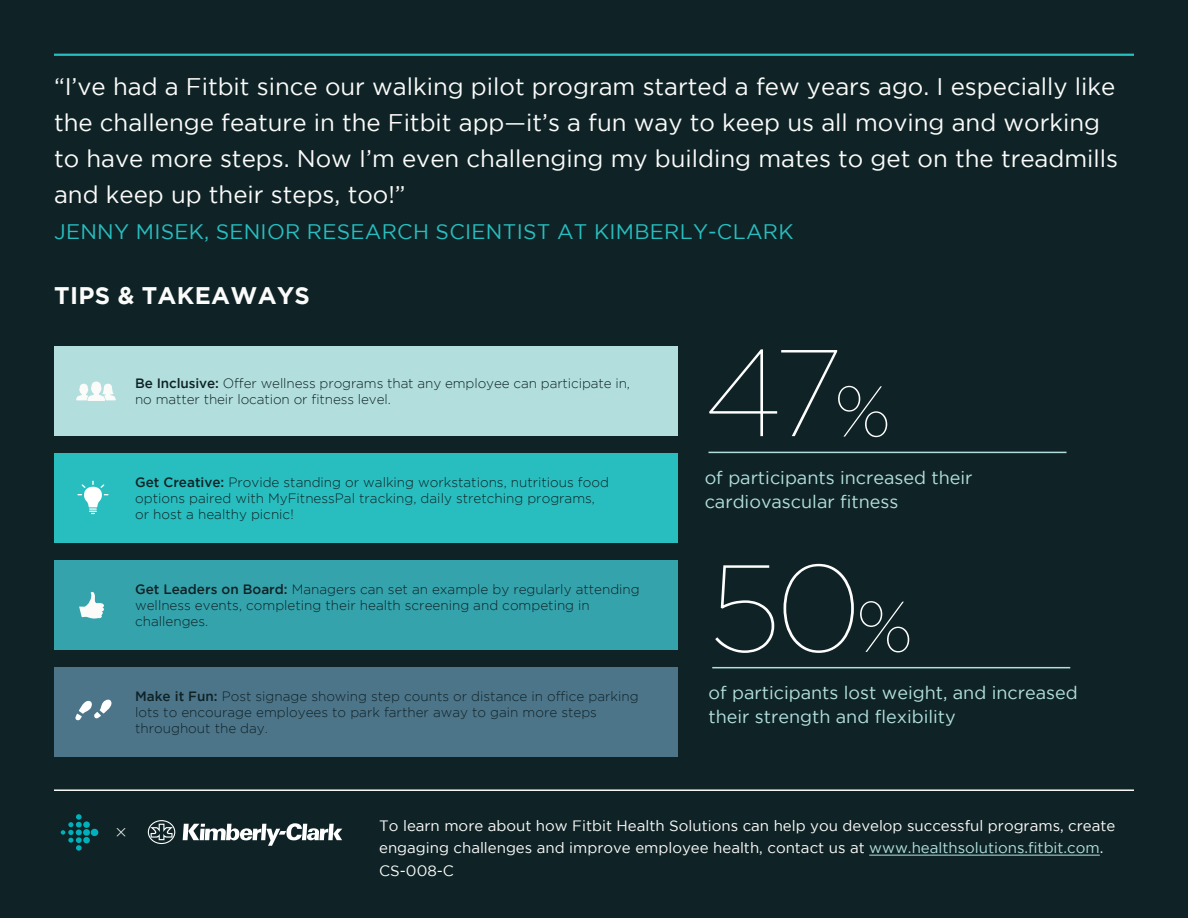
<style>
.page{position:relative;width:1188px;height:918px;background:#0f2326}
.page>*{position:absolute;margin:0;border:0;box-sizing:border-box;transform-origin:0 0}
.t1{font:100 123px "Gotham";color:#fff}
.t2{font:24px/36px "Gotham";color:#fbfbfa}
.t3{font:700 24px "Gotham";letter-spacing:.015em;color:#fbfbfa}
.t4{font:21px "Gotham";letter-spacing:.015em;color:#28bebf}
.t5{font:18px "Gotham";color:#b2dfdd}
.t6{font:15px/22.5px "Gotham";color:#fbfbfa}
.t7{font:300 13.5px/16.2px "Gotham";color:#0f2326}
.s1{font-weight:500}
.s2{font-size:71.7px}
.s3{color:#b2dfdd}
.s4{color:#fff}
</style>
<div class="page">
<hr style="left:54px;top:789px;width:1080px;height:2px;background:#fbfbfa">
<div style="left:54px;top:346px;width:624px;height:90px;background:#b2dfdd"></div>
<div style="left:54px;top:453px;width:624px;height:90px;background:#28bebf"></div>
<div style="left:54px;top:560px;width:624px;height:90px;background:#35a3ac"></div>
<div style="left:54px;top:667px;width:624px;height:90px;background:#4d758a"></div>
<hr style="left:54px;top:54px;width:1080px;height:2px;background:#28bebf">
<svg style="left:76px;top:381px;width:40px;height:20px"></svg>
<svg style="left:79px;top:591px;width:25px;height:28px"></svg>
<hr style="left:708px;top:452px;width:358px;height:1px;background:#b2dfdd">
<hr style="left:712px;top:667px;width:358px;height:1px;background:#b2dfdd">
<svg style="left:183px;top:823px;width:159px;height:23px"></svg>
<svg style="left:148px;top:820px;width:27px;height:24px"></svg>
<svg style="left:77px;top:481px;width:31px;height:33px"></svg>
<svg style="left:75px;top:699px;width:37px;height:22px"></svg>
<svg style="left:61px;top:814px;width:37px;height:37px"></svg>
<hr style="left:869px;top:855px;width:231px;height:1px;background:#b2dfdd">
<p class="t2" style="left:54px;top:68px;width:1066px">“I’ve had a Fitbit since our walking pilot program started a few years ago. I especially like the challenge feature in the Fitbit app—it’s a fun way to keep us all moving and working to have more steps. Now I’m even challenging my building mates to get on the treadmills and keep up their steps, too!”</p>
<p class="t4" style="left:54px;top:220px;width:741px">JENNY MISEK, SENIOR RESEARCH SCIENTIST AT KIMBERLY-CLARK</p>
<p class="t3" style="left:54px;top:282px;width:257px">TIPS &amp; TAKEAWAYS</p>
<p class="t7" style="left:135px;top:375px;width:496px"><span class="s1">Be Inclusive:</span> Offer wellness programs that any employee can participate in,</p>
<p class="t7" style="left:135px;top:391px;width:257px">no matter their location or fitness level.</p>
<p class="t7" style="left:135px;top:474px;width:475px"><span class="s1">Get Creative:</span> Provide standing or walking workstations, nutritious food options paired with MyFitnessPal tracking, daily stretching programs,</p>
<p class="t7" style="left:135px;top:506px;width:160px">or host a healthy picnic!</p>
<p class="t7" style="left:135px;top:581px;width:506px"><span class="s1">Get Leaders on Board:</span> Managers can set an example by regularly attending wellness events, completing their health screening and competing in challenges.</p>
<p class="t7" style="left:135px;top:688px;width:505px"><span class="s1">Make it Fun:</span> Post signage showing step counts or distance in office parking lots to encourage employees to park farther away to gain more steps throughout the day.</p>
<p class="t1" style="left:705px;top:327px;width:188px">47<span class="s2">%</span></p>
<p class="t5" style="left:705px;top:468px;width:269px">of participants increased their</p>
<p class="t5" style="left:705px;top:492px;width:195px">cardiovascular fitness</p>
<p class="t1" style="left:708px;top:542px;width:206px">50<span class="s2">%</span></p>
<p class="t5" style="left:708px;top:683px;width:371px">of participants lost weight, and increased</p>
<p class="t5" style="left:708px;top:707px;width:249px">their strength and flexibility</p>
<p class="t6" style="left:379px;top:814px;width:738px">To learn more about how Fitbit Health Solutions can help you develop successful programs, create engaging challenges and improve employee health, contact us at <span class="s3">www.healthsolutions.fitbit.com</span><span class="s4">.</span></p>
<p class="t6" style="left:379px;top:859px;width:76px">CS-008-C</p>
</div>
